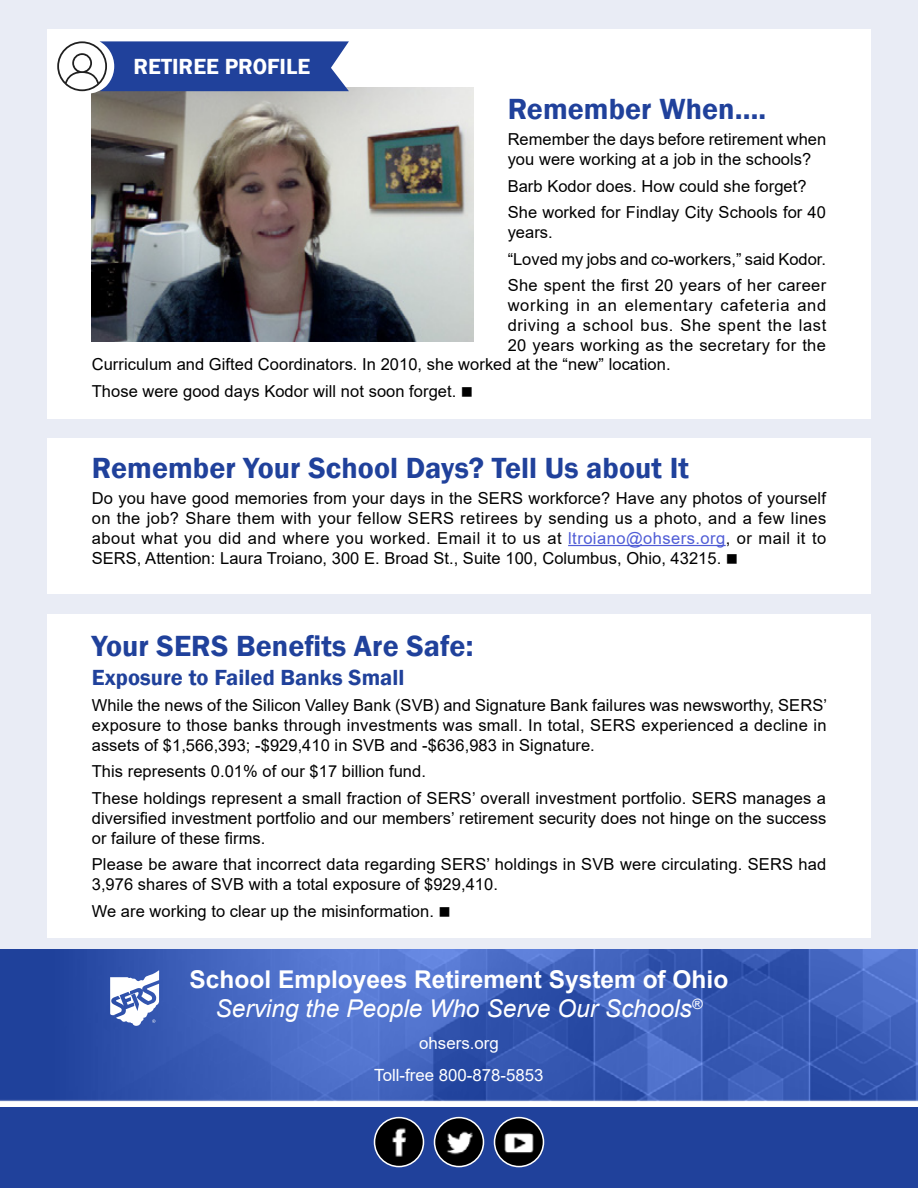
<style>
.page{position:relative;width:918px;height:1188px;background:#fff}
.page>*{position:absolute;margin:0;border:0;box-sizing:border-box;transform-origin:0 0}
.t1{font:600 30px "Franklin Gothic";color:#20419b}
.t2{font:700 24.45px/29.4px "Arial";color:#fff;text-align:center}
.t3{font:600 22.5px "Franklin Gothic";color:#20419b}
.t4{font:600 22.5px "Franklin Gothic";color:#fff}
.t5{font:16.8px/31.7px "Arial";color:#fff;text-align:center}
.t6{font:16.5px/19.8px "Arial";letter-spacing:.005em;color:#000}
.t7{font:16.5px "Arial";letter-spacing:.045em;color:#000}
.t8{font:16.5px "Arial";letter-spacing:.035em;color:#000}
.s1{color:#4f5cd6}
.s2{font-weight:400;font-style:italic}
</style>
<div class="page">
<div style="left:0;top:0;width:918px;height:949px;background:#e9ecf5"></div>
<div style="left:0;top:1108px;width:918px;height:80px;background:#20419b"></div>
<img style="left:0;top:949px;width:918px;height:153px">
<svg style="left:110px;top:970px;width:49px;height:56px"></svg>
<img style="left:375px;top:1118px;width:48px;height:49px;border-radius:24px">
<div style="left:374px;top:1117px;width:50px;height:50px;border:2px solid #fff;border-radius:50%"></div>
<img style="left:435px;top:1118px;width:48px;height:49px;border-radius:24px">
<div style="left:434px;top:1117px;width:50px;height:50px;border:2px solid #fff;border-radius:50%"></div>
<img style="left:495px;top:1118px;width:48px;height:49px;border-radius:24px">
<div style="left:494px;top:1117px;width:50px;height:50px;border:2px solid #fff;border-radius:50%"></div>
<div style="left:47px;top:29px;width:824px;height:389px;background:#fff"></div>
<div style="left:47px;top:438px;width:824px;height:156px;background:#fff"></div>
<div style="left:47px;top:614px;width:824px;height:323px;background:#fff"></div>
<hr style="left:568px;top:545px;width:158px;height:1px;background:#4f5cd6">
<img style="left:92px;top:87px;width:382px;height:255px">
<div style="left:54px;top:30px;width:64px;height:64px;background:#fff;border-radius:50%"></div>
<svg style="left:57px;top:41px;width:292px;height:50px"></svg>
<h3 class="t4" style="left:134px;top:53px;width:178px">RETIREE PROFILE</h3>
<h1 class="t1" style="left:508px;top:90px;width:260px">Remember When….</h1>
<p class="t6" style="left:508px;top:130px;width:320px">Remember the days before retirement when you were working at a job in the schools?</p>
<p class="t6" style="left:508px;top:173px;width:320px;line-height:26.5px">Barb Kodor does. How could she forget?<br>She worked for Findlay City Schools for 40</p>
<p class="t6" style="left:508px;top:219px;width:320px;line-height:26.5px">years.<br>“Loved my jobs and co-workers,” said Kodor.<br>She spent the first 20 years of her career</p>
<p class="t7" style="left:508px;top:294px;width:320px">working in an elementary cafeteria and</p>
<p class="t8" style="left:508px;top:314px;width:320px">driving a school bus. She spent the last</p>
<p class="t6" style="left:508px;top:335px;width:320px">20 years working as the secretary for the</p>
<p class="t6" style="left:92px;top:355px;width:580px">Curriculum and Gifted Coordinators. In 2010, she worked at the “new” location.</p>
<p class="t6" style="left:92px;top:381px;width:383px">Those were good days Kodor will not soon forget. ■</p>
<h1 class="t1" style="left:92px;top:449px;width:599px">Remember Your School Days? Tell Us about It</h1>
<p class="t6" style="left:92px;top:488px;width:736px;text-align:justify">Do you have good memories from your days in the SERS workforce? Have any photos of yourself on the job? Share them with your fellow SERS retirees by sending us a photo, and a few lines about what you did and where you worked. Email it to us at <span class="s1">ltroiano@ohsers.org</span>, or mail it to SERS, Attention: Laura Troiano, 300 E. Broad St., Suite 100, Columbus, Ohio, 43215. ■</p>
<h1 class="t1" style="left:92px;top:627px;width:383px">Your SERS Benefits Are Safe:</h1>
<h3 class="t3" style="left:92px;top:663px;width:314px">Exposure to Failed Banks Small</h3>
<p class="t6" style="left:92px;top:696px;width:737px;text-align:justify">While the news of the Silicon Valley Bank (SVB) and Signature Bank failures was newsworthy, SERS’ exposure to those banks through investments was small. In total, SERS experienced a decline in assets of $1,566,393; -$929,410 in SVB and -$636,983 in Signature.</p>
<p class="t6" style="left:92px;top:758px;width:736px;line-height:26.5px">This represents 0.01% of our $17 billion fund.<br>These holdings represent a small fraction of SERS’ overall investment portfolio. SERS manages a</p>
<p class="t6" style="left:92px;top:808px;width:736px">diversified investment portfolio and our members’ retirement security does not hinge on the success or failure of these firms.</p>
<p class="t6" style="left:92px;top:854px;width:736px">Please be aware that incorrect data regarding SERS’ holdings in SVB were circulating. SERS had<br>3,976 shares of SVB with a total exposure of $929,410.</p>
<p class="t6" style="left:92px;top:901px;width:360px">We are working to clear up the misinformation. ■</p>
<h2 class="t2" style="left:190px;top:965px;width:540px">School Employees Retirement System of Ohio<br><span class="s2">Serving the People Who Serve Our Schools</span><sup>®</sup></h2>
<p class="t5" style="left:374px;top:1027px;width:171px">ohsers.org<br>Toll-free 800-878-5853</p>
</div>
